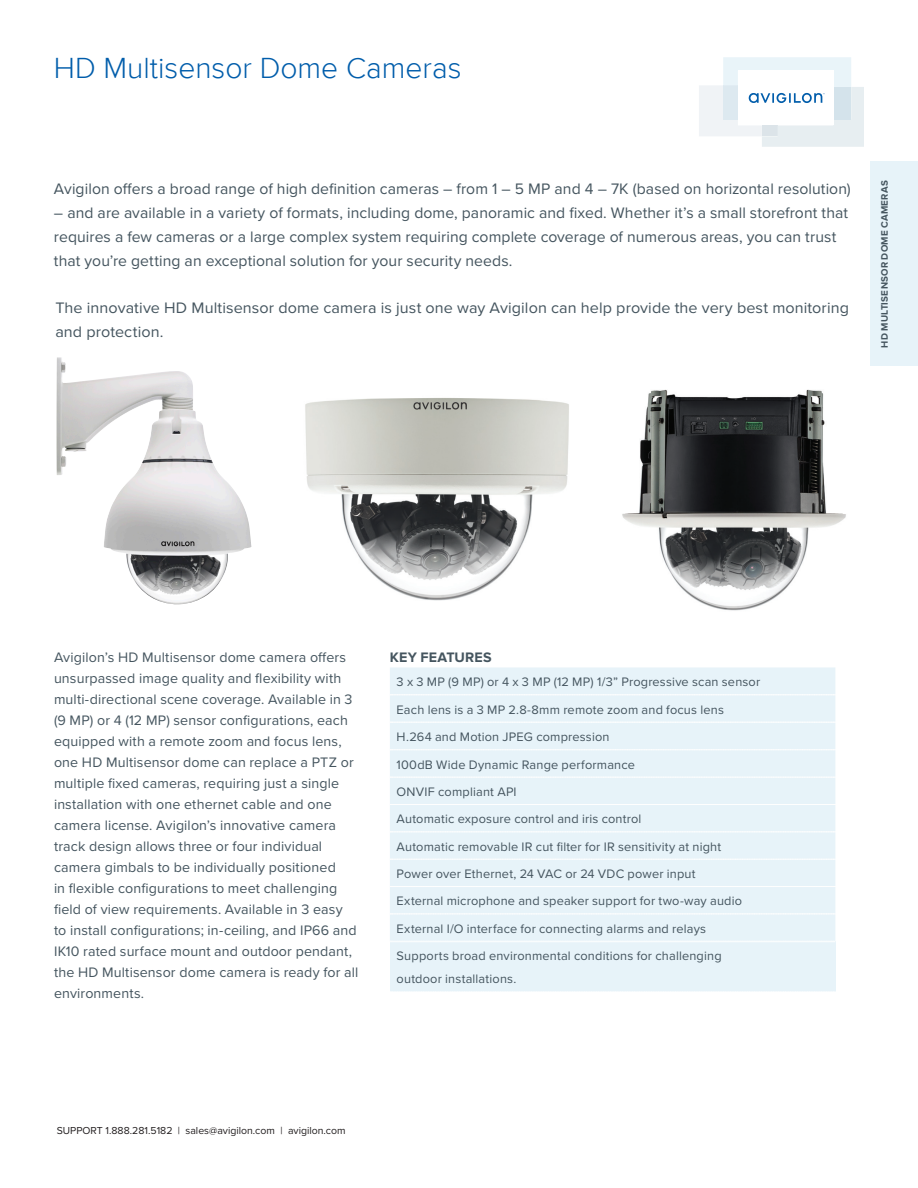
<style>
.page{position:relative;width:918px;height:1188px;background:#fff}
.page>*{position:absolute;margin:0;border:0;box-sizing:border-box;transform-origin:0 0}
.Main_Title{font:300 30px "Proxima Nova";color:#015dab}
.Body{font:15.75px/24px "Proxima Nova";letter-spacing:.005em;color:#45555f}
.Camera_Blurb_-_Front{font:14.25px/21px "Proxima Nova";letter-spacing:.01em;color:#45555f}
.Section_Headings{font:700 14.25px "Proxima Nova";letter-spacing:.015em;color:#45555f}
.Key_Feature_Entries{font:12.75px "Proxima Nova";letter-spacing:.015em;color:#45555f}
.t1{font:10.5px "Proxima Nova";color:#231f20}
.t2{font:700 9.75px "Proxima Nova";letter-spacing:.025em;color:#45555f}
</style>
<div class="page">
<div style="left:871px;top:162px;width:47px;height:204px;background:#e7f3f9"></div>
<svg style="left:699px;top:57px;width:165px;height:90px"></svg>
<div style="left:390px;top:667px;width:445px;height:274px;background:#e7f3f9"></div>
<svg style="left:390px;top:722px;width:445px;height:1px"></svg>
<svg style="left:390px;top:804px;width:445px;height:1px"></svg>
<svg style="left:390px;top:831px;width:445px;height:1px"></svg>
<svg style="left:390px;top:859px;width:445px;height:1px"></svg>
<svg style="left:390px;top:886px;width:445px;height:1px"></svg>
<svg style="left:390px;top:914px;width:445px;height:1px"></svg>
<svg style="left:390px;top:749px;width:445px;height:1px"></svg>
<svg style="left:390px;top:777px;width:445px;height:1px"></svg>
<svg style="left:390px;top:694px;width:445px;height:1px"></svg>
<div style="left:390px;top:942px;width:445px;height:50px;background:#e7f3f9"></div>
<img style="left:622px;top:389px;width:224px;height:222px">
<img style="left:305px;top:398px;width:264px;height:203px">
<img style="left:57px;top:357px;width:195px;height:248px">
<p class="Main_Title" style="left:54px;top:50px;width:409px">HD Multisensor Dome Cameras</p>
<p class="Body" style="left:54px;top:177px;width:798px">Avigilon offers a broad range of high definition cameras – from 1 – 5 MP and 4 – 7K (based on horizontal resolution)</p>
<p class="Body" style="left:54px;top:201px;width:796px">– and are available in a variety of formats, including dome, panoramic and fixed. Whether it’s a small storefront that requires a few cameras or a large complex system requiring complete coverage of numerous areas, you can trust that you’re getting an exceptional solution for your security needs.</p>
<p class="Body" style="left:55px;top:297px;width:795px">The innovative HD Multisensor dome camera is just one way Avigilon can help provide the very best monitoring and protection.</p>
<p class="t2" style="left:879px;top:348px;width:169px;rotate:-90deg">HD MULTISENSOR DOME CAMERAS</p>
<p class="Camera_Blurb_-_Front" style="left:54px;top:648px;width:306px">Avigilon’s HD Multisensor dome camera offers unsurpassed image quality and flexibility with multi-directional scene coverage. Available in 3 (9 MP) or 4 (12 MP) sensor configurations, each equipped with a remote zoom and focus lens, one HD Multisensor dome can replace a PTZ or multiple fixed cameras, requiring just a single installation with one ethernet cable and one camera license. Avigilon’s innovative camera track design allows three or four individual camera gimbals to be individually positioned<br>in flexible configurations to meet challenging field of view requirements. Available in 3 easy to install configurations; in-ceiling, and IP66 and IK10 rated surface mount and outdoor pendant, the HD Multisensor dome camera is ready for all environments.</p>
<p class="Section_Headings" style="left:390px;top:650px;width:103px">KEY FEATURES</p>
<p class="Key_Feature_Entries" style="left:397px;top:674px;width:365px">3 x 3 MP (9 MP) or 4 x 3 MP (12 MP) 1/3” Progressive scan sensor</p>
<p class="Key_Feature_Entries" style="left:397px;top:702px;width:329px">Each lens is a 3 MP 2.8-8mm remote zoom and focus lens</p>
<p class="Key_Feature_Entries" style="left:397px;top:729px;width:214px">H.264 and Motion JPEG compression</p>
<p class="Key_Feature_Entries" style="left:397px;top:757px;width:240px">100dB Wide Dynamic Range performance</p>
<p class="Key_Feature_Entries" style="left:397px;top:784px;width:122px">ONVIF compliant API</p>
<p class="Key_Feature_Entries" style="left:397px;top:811px;width:246px">Automatic exposure control and iris control</p>
<p class="Key_Feature_Entries" style="left:397px;top:839px;width:326px">Automatic removable IR cut filter for IR sensitivity at night</p>
<p class="Key_Feature_Entries" style="left:397px;top:866px;width:301px">Power over Ethernet, 24 VAC or 24 VDC power input</p>
<p class="Key_Feature_Entries" style="left:397px;top:893px;width:347px">External microphone and speaker support for two-way audio</p>
<p class="Key_Feature_Entries" style="left:397px;top:921px;width:311px">External I/O interface for connecting alarms and relays</p>
<p class="Key_Feature_Entries" style="left:397px;top:949px;width:327px">Supports broad environmental conditions for challenging</p>
<p class="Key_Feature_Entries" style="left:397px;top:971px;width:121px">outdoor installations.</p>
<p class="t1" style="left:57px;top:1124px;width:290px">SUPPORT 1.888.281.5182 | sales@avigilon.com | avigilon.com</p>
</div>
